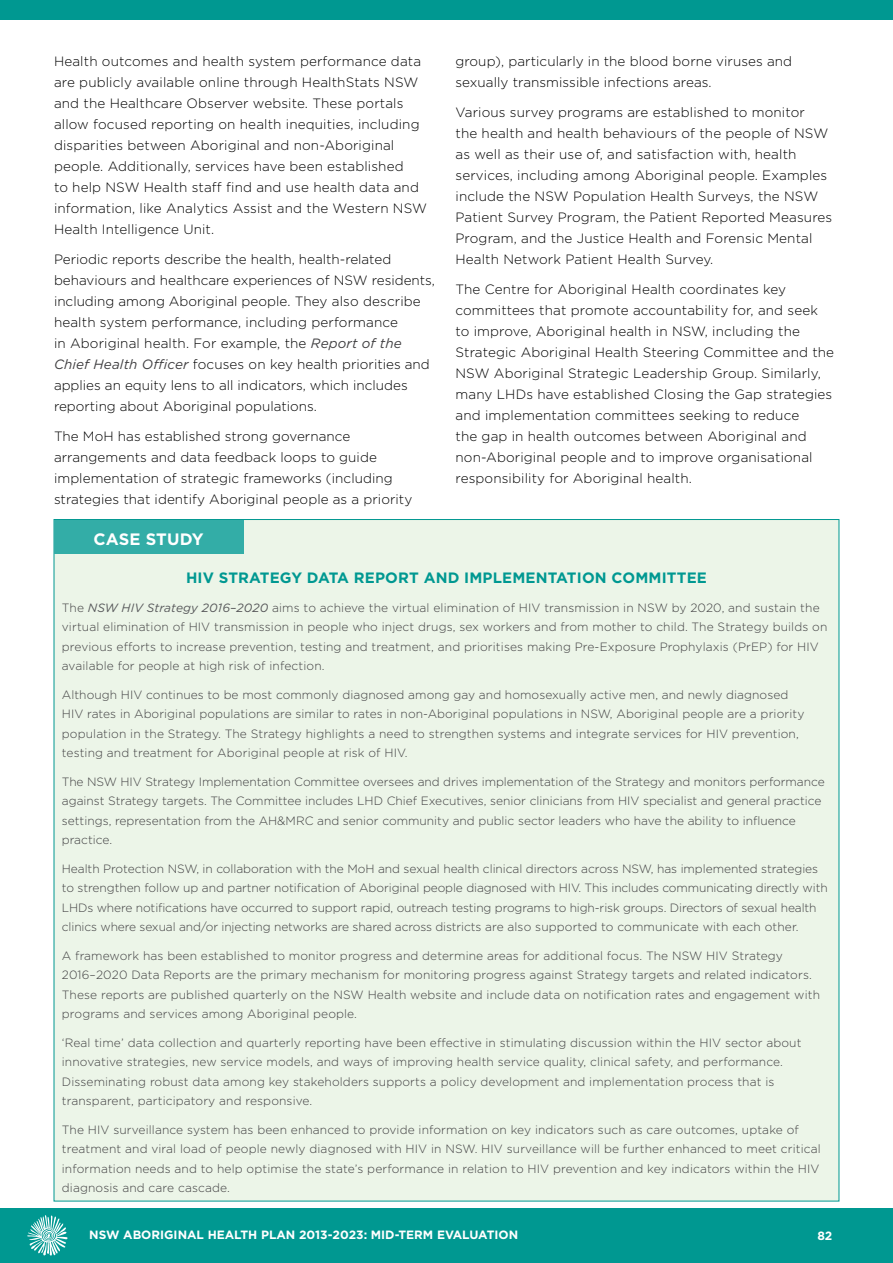
<style>
.page{position:relative;width:893px;height:1263px;background:#fff}
.page>*{position:absolute;margin:0;border:0;box-sizing:border-box;transform-origin:0 0}
.t1{font:700 16.5px "Gotham";letter-spacing:.01em;color:#fff}
.t2{font:700 15px "Gotham";letter-spacing:.01em;color:#009891}
.t3{font:300 13.5px/21px "Gotham";letter-spacing:.01em;color:#000}
.t4{font:300 12px/19.5px "Gotham";letter-spacing:.01em;color:#414042}
.t5{font:300 12px/19.5px "Gotham";letter-spacing:-.01em;color:#414042}
.t6{font:700 12px "Gotham";color:#fff}
.s1{font-weight:400;font-style:italic;color:#414042}
.s2{font-weight:400;font-style:italic;color:#58595b}
</style>
<div class="page">
<div style="left:0;top:1209px;width:893px;height:54px;background:#009891"></div>
<svg style="left:27px;top:1215px;width:41px;height:40px"></svg>
<div style="left:54px;top:519px;width:785px;height:682px;background:#ecf5e8"></div>
<div style="left:0;top:0;width:893px;height:19px;background:#009891"></div>
<div style="left:54px;top:520px;width:189px;height:34px;background:#33ada7"></div>
<p class="t3" style="left:54px;top:51px;width:375px">Health outcomes and health system performance data are publicly available online through HealthStats NSW and the Healthcare Observer website. These portals allow focused reporting on health inequities, including disparities between Aboriginal and non-Aboriginal people. Additionally, services have been established<br>to help NSW Health staff find and use health data and information, like Analytics Assist and the Western NSW Health Intelligence Unit.</p>
<p class="t3" style="left:54px;top:249px;width:383px">Periodic reports describe the health, health-related behaviours and healthcare experiences of NSW residents, including among Aboriginal people. They also describe health system performance, including performance<br>in Aboriginal health. For example, the <span class="s1">Report of the Chief Health Officer</span> focuses on key health priorities and applies an equity lens to all indicators, which includes reporting about Aboriginal populations.</p>
<p class="t3" style="left:54px;top:426px;width:360px">The MoH has established strong governance arrangements and data feedback loops to guide implementation of strategic frameworks (including strategies that identify Aboriginal people as a priority</p>
<h1 class="t1" style="left:93px;top:529px;width:112px">CASE STUDY</h1>
<p class="t3" style="left:455px;top:51px;width:338px">group), particularly in the blood borne viruses and sexually transmissible infections areas.</p>
<p class="t3" style="left:455px;top:102px;width:378px">Various survey programs are established to monitor<br>the health and health behaviours of the people of NSW as well as their use of, and satisfaction with, health services, including among Aboriginal people. Examples include the NSW Population Health Surveys, the NSW Patient Survey Program, the Patient Reported Measures Program, and the Justice Health and Forensic Mental Health Network Patient Health Survey.</p>
<p class="t3" style="left:455px;top:279px;width:380px">The Centre for Aboriginal Health coordinates key committees that promote accountability for, and seek to improve, Aboriginal health in NSW, including the Strategic Aboriginal Health Steering Committee and the NSW Aboriginal Strategic Leadership Group. Similarly, many LHDs have established Closing the Gap strategies and implementation committees seeking to reduce<br>the gap in health outcomes between Aboriginal and non-Aboriginal people and to improve organisational responsibility for Aboriginal health.</p>
<p class="t2" style="left:186px;top:569px;width:522px">HIV STRATEGY DATA REPORT AND IMPLEMENTATION COMMITTEE</p>
<p class="t4" style="left:62px;top:598px;width:767px">The <span class="s2">NSW HIV Strategy 2016–2020</span> aims to achieve the virtual elimination of HIV transmission in NSW by 2020, and sustain the virtual elimination of HIV transmission in people who inject drugs, sex workers and from mother to child. The Strategy builds on previous efforts to increase prevention, testing and treatment, and prioritises making Pre-Exposure Prophylaxis (PrEP) for HIV available for people at high risk of infection.</p>
<p class="t4" style="left:62px;top:685px;width:744px">Although HIV continues to be most commonly diagnosed among gay and homosexually active men, and newly diagnosed HIV rates in Aboriginal populations are similar to rates in non-Aboriginal populations in NSW, Aboriginal people are a priority population in the Strategy. The Strategy highlights a need to strengthen systems and integrate services for HIV prevention, testing and treatment for Aboriginal people at risk of HIV.</p>
<p class="t4" style="left:62px;top:772px;width:764px">The NSW HIV Strategy Implementation Committee oversees and drives implementation of the Strategy and monitors performance against Strategy targets. The Committee includes LHD Chief Executives, senior clinicians from HIV specialist and general practice settings, representation from the AH&amp;MRC and senior community and public sector leaders who have the ability to influence practice.</p>
<p class="t5" style="left:62px;top:859px;width:767px">Health Protection NSW, in collaboration with the MoH and sexual health clinical directors across NSW, has implemented strategies to strengthen follow up and partner notification of Aboriginal people diagnosed with HIV. This includes communicating directly with LHDs where notifications have occurred to support rapid, outreach testing programs to high-risk groups. Directors of sexual health clinics where sexual and/or injecting networks are shared across districts are also supported to communicate with each other.</p>
<p class="t4" style="left:62px;top:946px;width:760px">A framework has been established to monitor progress and determine areas for additional focus. The NSW HIV Strategy 2016–2020 Data Reports are the primary mechanism for monitoring progress against Strategy targets and related indicators.<br>These reports are published quarterly on the NSW Health website and include data on notification rates and engagement with programs and services among Aboriginal people.</p>
<p class="t4" style="left:62px;top:1033px;width:741px">‘Real time’ data collection and quarterly reporting have been effective in stimulating discussion within the HIV sector about innovative strategies, new service models, and ways of improving health service quality, clinical safety, and performance.<br>Disseminating robust data among key stakeholders supports a policy development and implementation process that is transparent, participatory and responsive.</p>
<p class="t4" style="left:62px;top:1120px;width:760px">The HIV surveillance system has been enhanced to provide information on key indicators such as care outcomes, uptake of treatment and viral load of people newly diagnosed with HIV in NSW. HIV surveillance will be further enhanced to meet critical information needs and to help optimise the state’s performance in relation to HIV prevention and key indicators within the HIV diagnosis and care cascade.</p>
<p class="t6" style="left:817px;top:1229px;width:17px">82</p>
<p class="t6" style="left:89px;top:1228px;width:430px">NSW ABORIGINAL HEALTH PLAN 2013-2023: MID-TERM EVALUATION</p>
</div>
